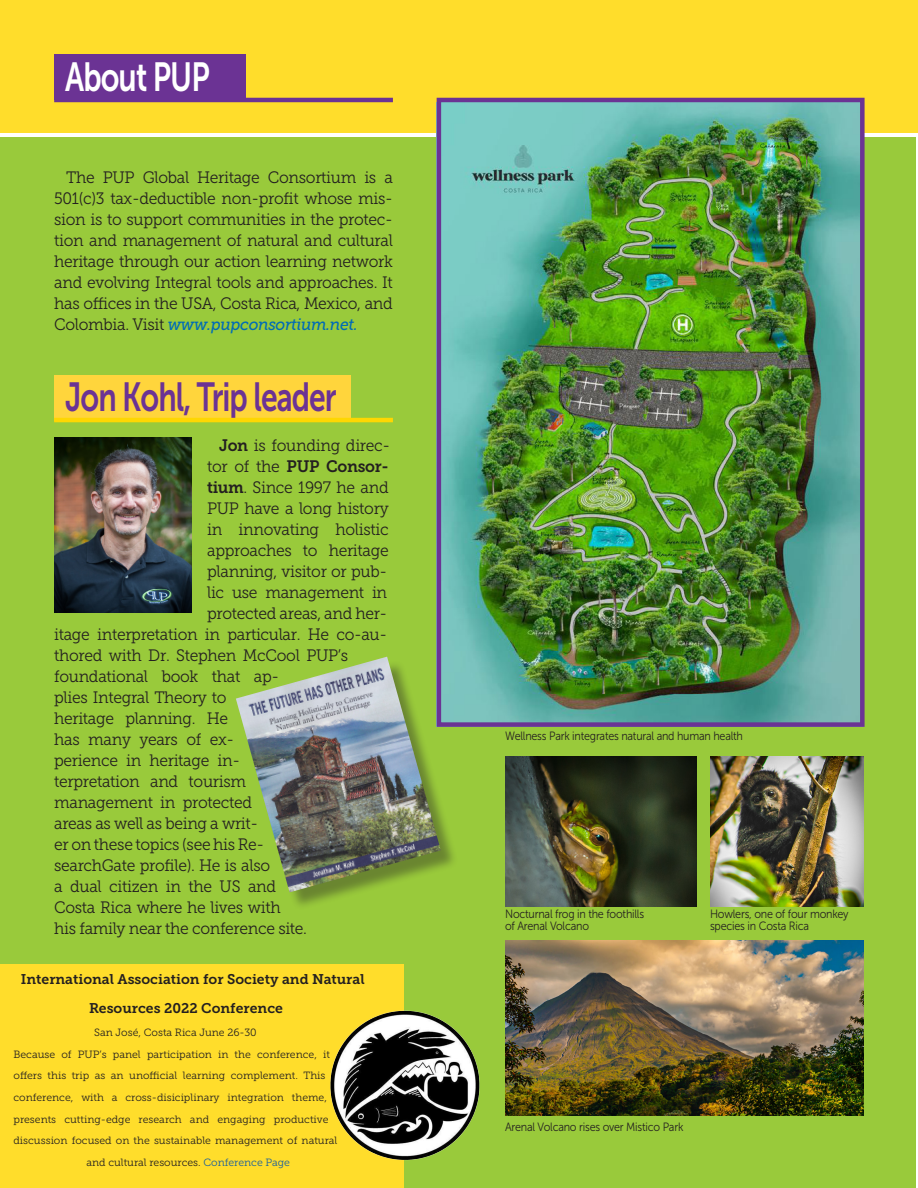
<style>
.page{position:relative;width:918px;height:1188px;background:#fff}
.page>*{position:absolute;margin:0;border:0;box-sizing:border-box;transform-origin:0 0}
.t1{font:40.5px "Museo Sans 700";letter-spacing:-.03em;color:#6b3394;scale:.74 1}
.t2{font:40.5px "Museo Sans 700";letter-spacing:-.03em;color:#fff;scale:.74 1}
.t3{font:16.5px/21px "Museo Slab 300";letter-spacing:-.02em;color:#231f20;text-align:justify;scale:.95 1}
.t4{font:16.5px "Museo Slab 700";letter-spacing:-.02em;color:#231f20;scale:.95 1}
.t5{font:13.95px "Museo Slab 700";color:#231f20}
.t6{font:12px "Museo Sans 300";letter-spacing:-.02em;color:#231f20;scale:.9 1}
.t7{font:10.5px "Museo Slab 300";color:#231f20}
.s1{font-family:"Museo Slab 500";font-style:italic;color:#006bb6}
.s2{font-family:"Museo Slab 700"}
.s3{font-family:"Museo Slab 300"}
.s4{color:#175d9e}
</style>
<div class="page">
<div style="left:0;top:137px;width:916px;height:1051px;background:#99ca3b"></div>
<div style="left:0;top:0;width:918px;height:132px;background:#ffdd2b"></div>
<div style="left:54px;top:55px;width:191px;height:45px;background:#6b3394"></div>
<hr style="left:54px;top:98px;width:339px;height:4px;background:#6b3394">
<img style="left:442px;top:103px;width:418px;height:619px">
<div style="left:437px;top:98px;width:428px;height:629px;border:4px solid #6b3394"></div>
<div style="left:54px;top:375px;width:297px;height:45px;background:#ffd53c"></div>
<hr style="left:54px;top:418px;width:339px;height:4px;background:#fed702">
<img style="left:54px;top:437px;width:138px;height:176px">
<div style="left:239px;top:660px;width:220px;height:251px;background:#231f20;opacity:.4"></div>
<img style="left:236px;top:657px;width:205px;height:235px">
<img style="left:710px;top:756px;width:153px;height:150px">
<img style="left:505px;top:940px;width:358px;height:176px">
<img style="left:505px;top:756px;width:191px;height:150px">
<div style="left:0;top:964px;width:404px;height:224px;background:#ffdd2b"></div>
<img style="left:330px;top:1010px;width:150px;height:150px">
<p class="t2" style="left:65px;top:54px;width:197px">About PUP</p>
<p class="t3" style="left:54px;top:167px;width:358px;text-indent:12px">The PUP Global Heritage Consortium is a 501(c)3 tax-deductible non-profit whose mis&shy;sion is to support communities in the protec&shy;tion and management of natural and cultural heritage through our action learning network and evolving Integral tools and approaches. It has offices in the USA, Costa Rica, Mexico, and Colombia. Visit <span class="s1">www.pupconsortium.net.</span></p>
<p class="t1" style="left:65px;top:374px;width:369px">Jon Kohl, Trip leader</p>
<p class="t3" style="left:219px;top:435px;width:182px"><span class="s2">Jon</span> is founding direc-</p>
<p class="t4" style="left:207px;top:457px;width:193px"><span class="s3">tor of the</span> PUP Consor-</p>
<p class="t3" style="left:207px;top:477px;width:193px"><span class="s2">tium</span>. Since 1997 he and</p>
<p class="t3" style="left:207px;top:498px;width:193px">PUP have a long history</p>
<p class="t3" style="left:207px;top:519px;width:193px">in innovating holistic</p>
<p class="t3" style="left:207px;top:540px;width:193px">approaches to heritage</p>
<p class="t3" style="left:207px;top:561px;width:191px">planning, visitor or pub-</p>
<p class="t3" style="left:207px;top:582px;width:191px">lic use management in</p>
<p class="t3" style="left:207px;top:603px;width:191px">protected areas, and her-</p>
<p class="t3" style="left:54px;top:624px;width:352px">itage interpretation in particular. He co-au-</p>
<p class="t3" style="left:54px;top:645px;width:311px">thored with Dr. Stephen McCool PUP’s</p>
<p class="t3" style="left:54px;top:666px;width:238px">foundational book that ap-</p>
<p class="t3" style="left:54px;top:687px;width:183px">plies Integral Theory to</p>
<p class="t3" style="left:54px;top:708px;width:185px">heritage planning. He</p>
<p class="t3" style="left:54px;top:729px;width:191px">has many years of ex-</p>
<p class="t3" style="left:54px;top:750px;width:197px">perience in heritage in-</p>
<p class="t3" style="left:54px;top:771px;width:204px">terpretation and tourism</p>
<p class="t3" style="left:54px;top:792px;width:210px">management in protected</p>
<p class="t3" style="left:54px;top:813px;width:216px">areas as well as being a writ-</p>
<p class="t3" style="left:54px;top:834px;width:223px">er on these topics (see his Re-</p>
<p class="t3" style="left:54px;top:855px;width:229px">searchGate profile). He is also</p>
<p class="t3" style="left:54px;top:876px;width:235px">a dual citizen in the US and</p>
<p class="t3" style="left:54px;top:897px;width:240px">Costa Rica where he lives with</p>
<p class="t3" style="left:54px;top:918px;width:268px">his family near the conference site.</p>
<p class="t5" style="left:21px;top:971px;width:345px">International Association for Society and Natural</p>
<p class="t5" style="left:89px;top:1000px;width:195px">Resources 2022 Conference</p>
<p class="t7" style="left:94px;top:1027px;width:164px">San José, Costa Rica June 26-30</p>
<p class="t7" style="left:14px;top:1048px;width:318px">Because of PUP’s panel participation in the conference, it</p>
<p class="t7" style="left:14px;top:1070px;width:314px">offers this trip as an unofficial learning complement. This</p>
<p class="t7" style="left:14px;top:1092px;width:315px">conference, with a cross-disiciplinary integration theme,</p>
<p class="t7" style="left:14px;top:1113px;width:317px">presents cutting-edge research and engaging productive</p>
<p class="t7" style="left:14px;top:1135px;width:325px">discussion focused on the sustainable management of natural</p>
<p class="t7" style="left:86px;top:1156px;width:205px">and cultural resources. <span class="s4">Conference Page</span></p>
<p class="t6" style="left:505px;top:730px;width:266px">Wellness Park integrates natural and human health</p>
<p class="t6" style="left:505px;top:908px;width:156px">Nocturnal frog in the foothills</p>
<p class="t6" style="left:505px;top:920px;width:95px">of Arenal Volcano</p>
<p class="t6" style="left:710px;top:908px;width:156px">Howlers, one of four monkey</p>
<p class="t6" style="left:710px;top:920px;width:112px">species in Costa Rica</p>
<p class="t6" style="left:505px;top:1120px;width:200px">Arenal Volcano rises over Mistico Park</p>
</div>
